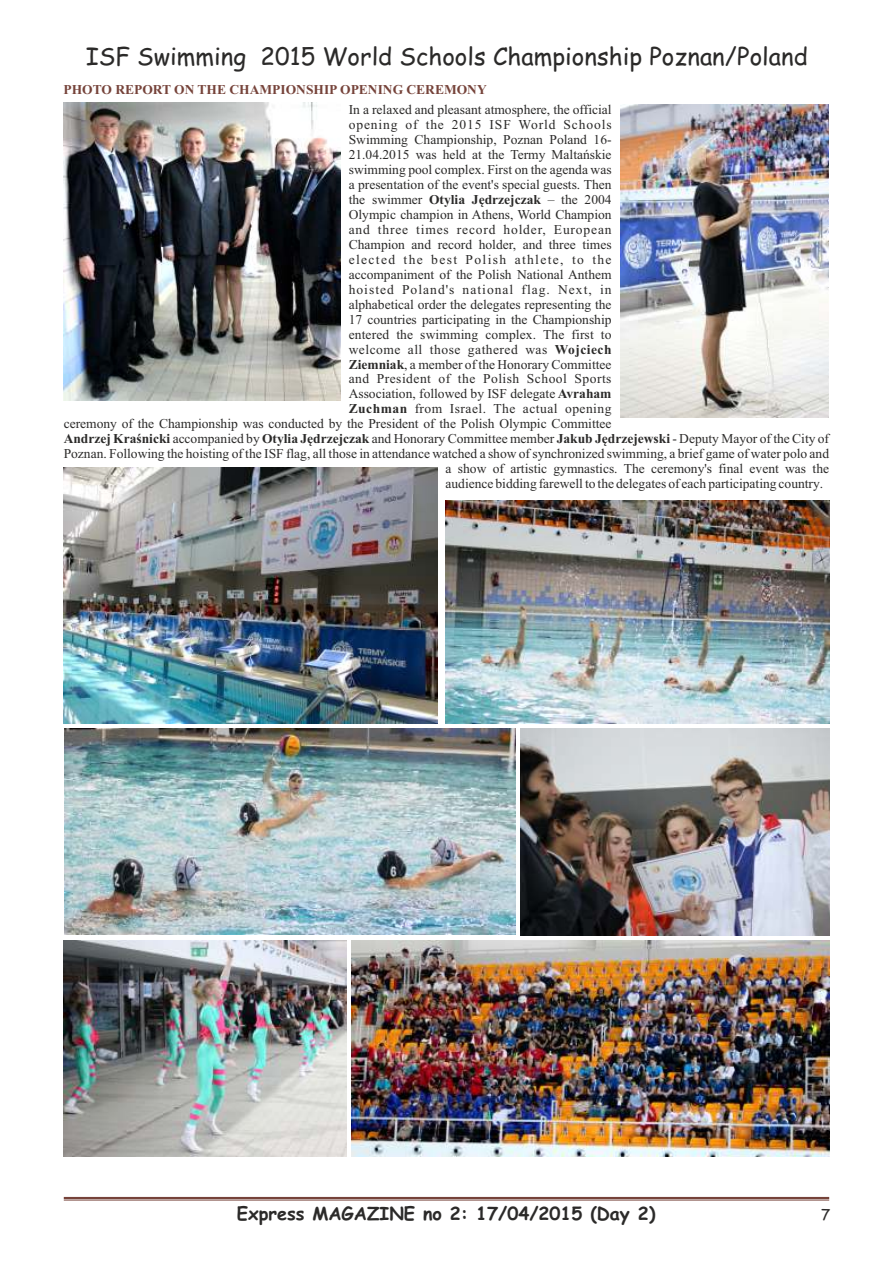
<style>
.page{position:relative;width:893px;height:1263px;background:#fff}
.page>*{position:absolute;margin:0;border:0;box-sizing:border-box;transform-origin:0 0}
.t1{font:24px "Comic Sans MS";color:#2b2a29}
.t2{font:700 18px "Comic Sans MS";color:#2b2a29}
.t3{font:15px "Comic Sans MS";color:#2b2a29}
.t4{font:13.5px "Times New Roman";color:#2b2a29}
.t5{font:13.5px "Times New Roman";letter-spacing:.035em;color:#2b2a29}
.t6{font:13.5px "Times New Roman";letter-spacing:.065em;color:#2b2a29}
.t7{font:700 13.5px "Times New Roman";color:#76433a}
.t8{font:13.5px "Times New Roman";letter-spacing:.075em;color:#2b2a29}
.t9{font:13.5px "Times New Roman";letter-spacing:.1em;color:#2b2a29}
.s1{font-weight:700}
</style>
<div class="page">
<hr style="left:64px;top:1200px;width:765px;height:1px;background:#76433a">
<hr style="left:64px;top:1197px;width:765px;height:2px;background:#76433a">
<img style="left:64px;top:103px;width:276px;height:297px">
<img style="left:64px;top:467px;width:373px;height:256px">
<img style="left:445px;top:500px;width:384px;height:223px">
<img style="left:64px;top:728px;width:451px;height:207px">
<img style="left:520px;top:729px;width:309px;height:206px">
<img style="left:352px;top:940px;width:477px;height:216px">
<img style="left:64px;top:940px;width:282px;height:216px">
<img style="left:620px;top:104px;width:209px;height:313px">
<h1 class="t1" style="left:86px;top:46px;width:724px">ISF Swimming 2015 World Schools Championship Poznan/Poland</h1>
<p class="t7" style="left:63px;top:85px;width:425px">PHOTO REPORT ON THE CHAMPIONSHIP OPENING CEREMONY</p>
<p class="t4" style="left:349px;top:105px;width:264px">In a relaxed and pleasant atmosphere, the official</p>
<p class="t6" style="left:349px;top:120px;width:264px">opening of the 2015 ISF World Schools</p>
<p class="t4" style="left:349px;top:135px;width:264px">Swimming Championship, Poznan Poland 16-</p>
<p class="t4" style="left:349px;top:150px;width:264px">21.04.2015 was held at the Termy Maltańskie</p>
<p class="t4" style="left:349px;top:165px;width:264px">swimming pool complex. First on the agenda was</p>
<p class="t4" style="left:349px;top:180px;width:264px">a presentation of the event's special guests. Then</p>
<p class="t4" style="left:349px;top:195px;width:264px">the swimmer <span class="s1">Otylia Jędrzejczak</span> – the 2004</p>
<p class="t4" style="left:349px;top:210px;width:264px">Olympic champion in Athens, World Champion</p>
<p class="t6" style="left:349px;top:225px;width:264px">and three times record holder, European</p>
<p class="t4" style="left:349px;top:240px;width:264px">Champion and record holder, and three times</p>
<p class="t9" style="left:349px;top:254px;width:264px">elected the best Polish athlete, to the</p>
<p class="t4" style="left:349px;top:269px;width:264px">accompaniment of the Polish National Anthem</p>
<p class="t8" style="left:349px;top:284px;width:264px">hoisted Poland's national flag. Next, in</p>
<p class="t4" style="left:349px;top:299px;width:264px">alphabetical order the delegates representing the</p>
<p class="t4" style="left:349px;top:314px;width:264px">17 countries participating in the Championship</p>
<p class="t4" style="left:349px;top:329px;width:264px">entered the swimming complex. The first to</p>
<p class="t5" style="left:349px;top:344px;width:264px">welcome all those gathered was <span class="s1">Wojciech</span></p>
<p class="t4" style="left:349px;top:359px;width:264px"><span class="s1">Ziemniak</span>, a member of the Honorary Committee</p>
<p class="t5" style="left:349px;top:374px;width:264px">and President of the Polish School Sports</p>
<p class="t4" style="left:349px;top:389px;width:264px">Association, followed by ISF delegate <span class="s1">Avraham</span></p>
<p class="t5" style="left:349px;top:404px;width:264px"><span class="s1">Zuchman</span> from Israel. The actual opening</p>
<p class="t4" style="left:64px;top:419px;width:549px">ceremony of the Championship was conducted by the President of the Polish Olympic Committee</p>
<p class="t4" style="left:64px;top:434px;width:767px"><span class="s1">Andrzej Kraśnicki</span> accompanied by <span class="s1">Otylia Jędrzejczak</span> and Honorary Committee member <span class="s1">Jakub Jędrzejewski</span> - Deputy Mayor of the City of</p>
<p class="t4" style="left:64px;top:449px;width:767px">Poznan. Following the hoisting of the ISF flag, all those in attendance watched a show of synchronized swimming, a brief game of water polo and</p>
<p class="t4" style="left:446px;top:464px;width:385px">a show of artistic gymnastics. The ceremony's final event was the</p>
<p class="t4" style="left:446px;top:479px;width:379px">audience bidding farewell to the delegates of each participating country.</p>
<h2 class="t2" style="left:237px;top:1206px;width:420px">Express MAGAZINE no 2: 17/04/2015 (Day 2)</h2>
<p class="t3" style="left:821px;top:1208px;width:11px">7</p>
</div>
